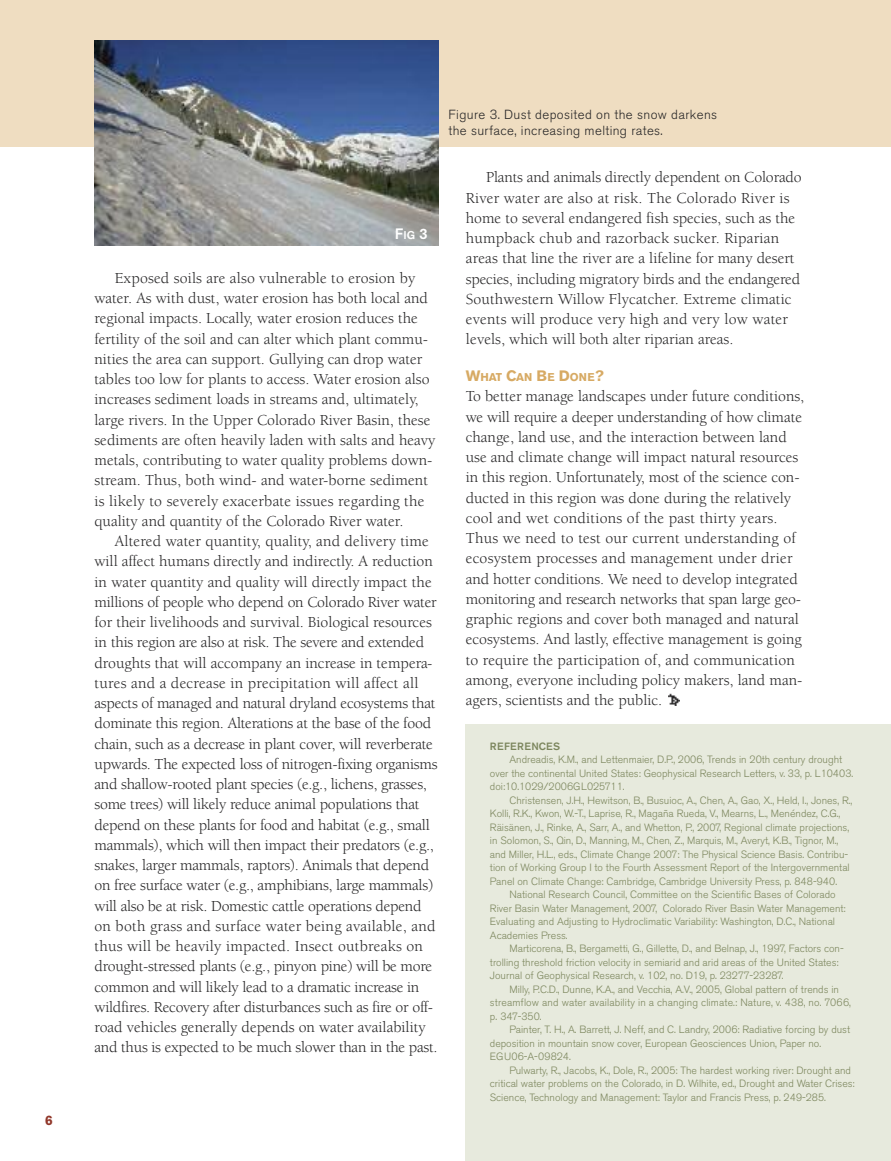
<style>
.page{position:relative;width:891px;height:1161px;background:#fff}
.page>*{position:absolute;margin:0;border:0;box-sizing:border-box;transform-origin:0 0}
.t1{font:15.75px/20.2px "Berkeley";color:#272627}
.t2{font:500 15px "Akzidenz Grotesk BE";color:#fff}
.t3{font:900 13.5px "Akzidenz Grotesk";color:#91382b}
.t4{font:300 13.2px/15.8px "Akzidenz Grotesk BE";letter-spacing:.03em;color:#272627}
.t5{font:700 11.25px "Akzidenz Grotesk BE";color:#d7aa64}
.t6{font:300 10.5px/13.5px "Akzidenz Grotesk BE";color:#7c865d}
.t7{font:500 10.5px "Akzidenz Grotesk BE";letter-spacing:.04em;color:#7c865d}
.s1{font-size:11.25px}
.s2{font-size:15px}
</style>
<div class="page">
<div style="left:0;top:0;width:891px;height:147px;background:#efddc1"></div>
<div style="left:466px;top:724px;width:425px;height:437px;background:#e7eadd"></div>
<img style="left:669px;top:693px;width:11px;height:13px">
<img style="left:94px;top:40px;width:345px;height:205px">
<p class="t3" style="left:45px;top:1115px;width:9px">6</p>
<p class="t4" style="left:448px;top:107px;width:270px">Figure 3. Dust deposited on the snow darkens the surface, increasing melting rates.</p>
<p class="t2" style="left:395px;top:228px;width:34px">F<span class="s1">IG</span> 3</p>
<p class="t1" style="left:95px;top:269px;width:342px;text-indent:20px">Exposed soils are also vulnerable to erosion by water. As with dust, water erosion has both local and regional impacts. Locally, water erosion reduces the fertility of the soil and can alter which plant commu&shy;nities the area can support. Gullying can drop water tables too low for plants to access. Water erosion also increases sediment loads in streams and, ultimately, large rivers. In the Upper Colorado River Basin, these sediments are often heavily laden with salts and heavy metals, contributing to water quality problems down&shy;stream. Thus, both wind- and water-borne sediment is likely to severely exacerbate issues regarding the quality and quantity of the Colorado River water.</p>
<p class="t1" style="left:94px;top:532px;width:345px;text-indent:20px">Altered water quantity, quality, and delivery time will affect humans directly and indirectly. A reduction in water quantity and quality will directly impact the millions of people who depend on Colorado River water for their livelihoods and survival. Biological resources in this region are also at risk. The severe and extended droughts that will accompany an increase in tempera&shy;tures and a decrease in precipitation will affect all aspects of managed and natural dryland ecosystems that dominate this region. Alterations at the base of the food chain, such as a decrease in plant cover, will reverberate upwards. The expected loss of nitrogen-fixing organisms and shallow-rooted plant species (e.g., lichens, grasses, some trees) will likely reduce animal populations that depend on these plants for food and habitat (e.g., small mammals), which will then impact their predators (e.g., snakes, larger mammals, raptors). Animals that depend on free surface water (e.g., amphibians, large mammals) will also be at risk. Domestic cattle operations depend on both grass and surface water being available, and thus will be heavily impacted. Insect outbreaks on drought-stressed plants (e.g., pinyon pine) will be more common and will likely lead to a dramatic increase in wildfires. Recovery after disturbances such as fire or off&shy;road vehicles generally depends on water availability and thus is expected to be much slower than in the past.</p>
<p class="t1" style="left:466px;top:169px;width:338px;text-indent:20px">Plants and animals directly dependent on Colorado River water are also at risk. The Colorado River is home to several endangered fish species, such as the humpback chub and razorback sucker. Riparian areas that line the river are a lifeline for many desert species, including migratory birds and the endangered Southwestern Willow Flycatcher. Extreme climatic events will produce very high and very low water levels, which will both alter riparian areas.</p>
<p class="t5" style="left:466px;top:373px;width:140px"><span class="s2">W</span>HAT <span class="s2">C</span>AN <span class="s2">B</span>E <span class="s2">D</span>ONE<span class="s2">?</span></p>
<p class="t1" style="left:466px;top:388px;width:340px">To better manage landscapes under future conditions, we will require a deeper understanding of how climate change, land use, and the interaction between land use and climate change will impact natural resources in this region. Unfortunately, most of the science con&shy;ducted in this region was done during the relatively cool and wet conditions of the past thirty years.<br>Thus we need to test our current understanding of ecosystem processes and management under drier and hotter conditions. We need to develop integrated monitoring and research networks that span large geo&shy;graphic regions and cover both managed and natural ecosystems. And lastly, effective management is going to require the participation of, and communication among, everyone including policy makers, land man&shy;agers, scientists and the public.</p>
<p class="t7" style="left:490px;top:743px;width:72px">REFERENCES</p>
<p class="t6" style="left:490px;top:754px;width:365px;text-indent:20px">Andreadis, K.M., and Lettenmaier, D.P., 2006, Trends in 20th century drought over the continental United States: Geophysical Research Letters, v. 33, p. L10403. doi:10.1029/2006GL025711.</p>
<p class="t6" style="left:509px;top:794px;width:344px">Christensen, J.H., Hewitson, B., Busuioc, A., Chen, A., Gao, X., Held, I., Jones, R.,</p>
<p class="t6" style="left:490px;top:808px;width:352px">Kolli, R.K., Kwon, W.-T., Laprise, R., Magaña Rueda, V., Mearns, L., Menéndez, C.G.,</p>
<p class="t6" style="left:490px;top:821px;width:361px">Räisänen, J., Rinke, A., Sarr, A., and Whetton, P., 2007, Regional climate projections,</p>
<p class="t6" style="left:490px;top:835px;width:350px">in Solomon, S., Qin, D., Manning, M., Chen, Z., Marquis, M., Averyt, K.B., Tignor, M.,</p>
<p class="t6" style="left:490px;top:848px;width:360px">and Miller, H.L., eds., Climate Change 2007: The Physical Science Basis. Contribu-</p>
<p class="t6" style="left:490px;top:862px;width:361px">tion of Working Group I to the Fourth Assessment Report of the Intergovernmental</p>
<p class="t6" style="left:490px;top:875px;width:349px">Panel on Climate Change: Cambridge, Cambridge University Press, p. 848-940.</p>
<p class="t6" style="left:509px;top:889px;width:328px">National Research Council, Committee on the Scientific Bases of Colorado</p>
<p class="t6" style="left:490px;top:902px;width:357px">River Basin Water Management, 2007, Colorado River Basin Water Management:</p>
<p class="t6" style="left:490px;top:916px;width:347px">Evaluating and Adjusting to Hydroclimatic Variability: Washington, D.C., National</p>
<p class="t6" style="left:490px;top:929px;width:79px">Academies Press.</p>
<p class="t6" style="left:509px;top:943px;width:336px">Marticorena, B., Bergametti, G., Gillette, D., and Belnap, J., 1997, Factors con-</p>
<p class="t6" style="left:490px;top:956px;width:350px">trolling threshold friction velocity in semiarid and arid areas of the United States:</p>
<p class="t6" style="left:490px;top:970px;width:295px">Journal of Geophysical Research, v. 102, no. D19, p. 23277-23287.</p>
<p class="t6" style="left:509px;top:983px;width:331px">Milly, P.C.D., Dunne, K.A., and Vecchia, A.V., 2005, Global pattern of trends in</p>
<p class="t6" style="left:490px;top:997px;width:363px">streamflow and water availability in a changing climate.: Nature, v. 438, no. 7066,</p>
<p class="t6" style="left:490px;top:1010px;width:53px">p. 347-350.</p>
<p class="t6" style="left:509px;top:1024px;width:342px">Painter, T. H., A. Barrett, J. Neff, and C. Landry, 2006: Radiative forcing by dust</p>
<p class="t6" style="left:490px;top:1037px;width:333px">deposition in mountain snow cover, European Geosciences Union, Paper no.</p>
<p class="t6" style="left:490px;top:1051px;width:82px">EGU06-A-09824.</p>
<p class="t6" style="left:509px;top:1064px;width:343px">Pulwarty, R., Jacobs, K., Dole, R., 2005: The hardest working river: Drought and</p>
<p class="t6" style="left:490px;top:1078px;width:366px">critical water problems on the Colorado, in D. Wilhite, ed., Drought and Water Crises:</p>
<p class="t6" style="left:490px;top:1091px;width:338px">Science, Technology and Management: Taylor and Francis Press, p. 249-285.</p>
</div>
